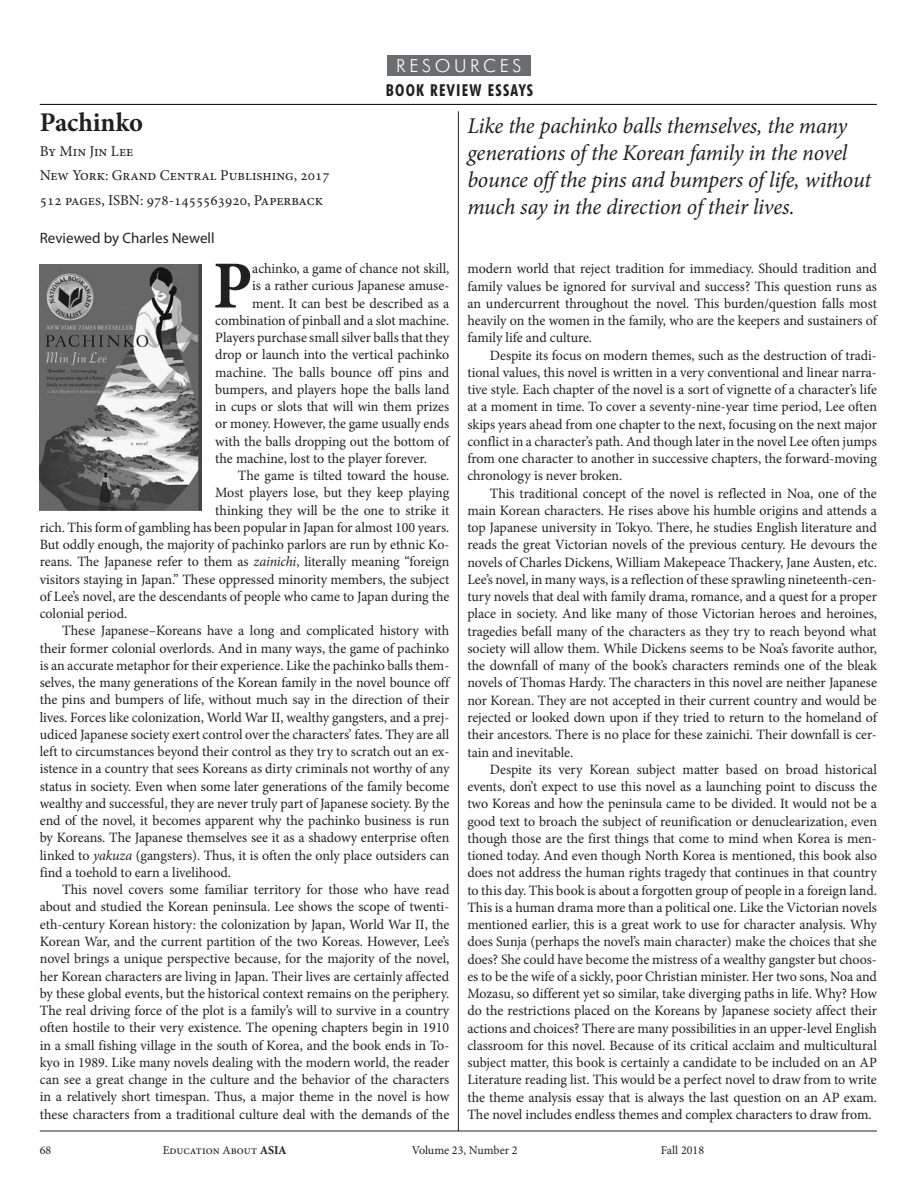
<style>
.page{position:relative;width:918px;height:1188px;background:#fff}
.page>*{position:absolute;margin:0;border:0;box-sizing:border-box;transform-origin:0 0}
.First_Paragraph_Body{font:700 67.35px "Minion Pro";color:#231f20}
.Book_Title_1{font:700 27px "Minion Pro";color:#231f20}
.Pull_Quote_Serif_Ita{font:italic 22.5px/27px "Minion Pro";letter-spacing:-.01em;color:#231f20}
.t1{font:300 18px "Futura BT";letter-spacing:.2em;color:#fff}
.t2{font:700 condensed 16.5px "Futura BT";letter-spacing:.075em;color:#231f20}
.Book_Info{font:15px "Minion Pro";color:#231f20}
.Book_by_line{font:15px "Myriad Pro";color:#231f20}
.Body{font:14.25px/17.2px "Minion Pro";color:#231f20;text-align:justify}
.First_Paragraph_Body-2{font:14.25px "Minion Pro";color:#231f20}
.t3{font:12px "Minion Pro";color:#231f20}
.s1{font-style:italic}
.s2{font-weight:700}
</style>
<div class="page">
<div style="left:387px;top:55px;width:144px;height:20px;background:#6c6d70"></div>
<hr style="left:40px;top:104px;width:837px;height:1px;background:#000">
<hr style="left:458px;top:111px;width:1px;height:1020px;background:#231f20">
<hr style="left:40px;top:1131px;width:837px;height:1px;background:#231f20">
<img style="left:40px;top:265px;width:162px;height:246px">
<p class="t1" style="left:396px;top:55px;width:127px">RESOURCES</p>
<p class="t2" style="left:386px;top:80px;width:149px">BOOK REVIEW ESSAYS</p>
<p class="Book_Title_1" style="left:40px;top:103px;width:105px">Pachinko</p>
<p class="Book_Info" style="left:40px;top:141px;width:95px">By Min Jin Lee</p>
<p class="Book_Info" style="left:40px;top:166px;width:291px">New York: Grand Central Publishing, 2017</p>
<p class="Book_Info" style="left:40px;top:190px;width:285px">512 pages, ISBN: 978-1455563920, Paperback</p>
<p class="Book_by_line" style="left:40px;top:228px;width:176px">Reviewed by Charles Newell</p>
<p class="First_Paragraph_Body" style="left:213px;top:239px;width:41px">P</p>
<p class="First_Paragraph_Body-2" style="left:252px;top:259px;width:199px">achinko, a game of chance not skill,</p>
<p class="First_Paragraph_Body-2" style="left:252px;top:276px;width:199px">is a rather curious Japanese amuse-</p>
<p class="First_Paragraph_Body-2" style="left:252px;top:293px;width:199px">ment. It can best be described as a</p>
<p class="First_Paragraph_Body-2" style="left:215px;top:311px;width:236px">combination of pinball and a slot machine.</p>
<p class="First_Paragraph_Body-2" style="left:215px;top:328px;width:236px">Players purchase small silver balls that they</p>
<p class="First_Paragraph_Body-2" style="left:215px;top:345px;width:236px">drop or launch into the vertical pachinko</p>
<p class="First_Paragraph_Body-2" style="left:215px;top:362px;width:236px">machine. The balls bounce off pins and</p>
<p class="First_Paragraph_Body-2" style="left:215px;top:380px;width:236px">bumpers, and players hope the balls land</p>
<p class="First_Paragraph_Body-2" style="left:215px;top:397px;width:236px">in cups or slots that will win them prizes</p>
<p class="First_Paragraph_Body-2" style="left:215px;top:414px;width:236px">or money. However, the game usually ends</p>
<p class="First_Paragraph_Body-2" style="left:215px;top:431px;width:237px">with the balls dropping out the bottom of</p>
<p class="First_Paragraph_Body-2" style="left:215px;top:449px;width:213px">the machine, lost to the player forever.</p>
<p class="Body" style="left:238px;top:467px;width:213px">The game is tilted toward the house.</p>
<p class="Body" style="left:215px;top:484px;width:236px">Most players lose, but they keep playing</p>
<p class="Body" style="left:215px;top:501px;width:236px">thinking they will be the one to strike it</p>
<p class="Body" style="left:40px;top:519px;width:411px">rich. This form of gambling has been popular in Japan for almost 100 years.</p>
<p class="Body" style="left:40px;top:536px;width:411px">But oddly enough, the majority of pachinko parlors are run by ethnic Ko-</p>
<p class="Body" style="left:40px;top:553px;width:411px">reans. The Japanese refer to them as <span class="s1">zainichi</span>, literally meaning “foreign</p>
<p class="Body" style="left:40px;top:571px;width:411px">visitors staying in Japan.” These oppressed minority members, the subject</p>
<p class="Body" style="left:40px;top:588px;width:411px">of Lee’s novel, are the descendants of people who came to Japan during the</p>
<p class="Body" style="left:40px;top:605px;width:89px">colonial period.</p>
<p class="Body" style="left:40px;top:622px;width:412px;text-indent:22px">These Japanese–Koreans have a long and complicated history with their former colonial overlords. And in many ways, the game of pachinko is an accurate metaphor for their experience. Like the pachinko balls them&shy;selves, the many generations of the Korean family in the novel bounce off the pins and bumpers of life, without much say in the direction of their lives. Forces like colonization, World War II, wealthy gangsters, and a prej&shy;udiced Japanese society exert control over the characters’ fates. They are all left to circumstances beyond their control as they try to scratch out an ex&shy;istence in a country that sees Koreans as dirty criminals not worthy of any status in society. Even when some later generations of the family become wealthy and successful, they are never truly part of Japanese society. By the end of the novel, it becomes apparent why the pachinko business is run by Koreans. The Japanese themselves see it as a shadowy enterprise often linked to <span class="s1">yakuza</span> (gangsters). Thus, it is often the only place outsiders can find a toehold to earn a livelihood.</p>
<p class="Body" style="left:40px;top:881px;width:411px;text-indent:22px">This novel covers some familiar territory for those who have read about and studied the Korean peninsula. Lee shows the scope of twenti&shy;eth-century Korean history: the colonization by Japan, World War II, the Korean War, and the current partition of the two Koreas. However, Lee’s novel brings a unique perspective because, for the majority of the novel, her Korean characters are living in Japan. Their lives are certainly affected by these global events, but the historical context remains on the periphery.<br>The real driving force of the plot is a family’s will to survive in a country often hostile to their very existence. The opening chapters begin in 1910 in a small fishing village in the south of Korea, and the book ends in To&shy;kyo in 1989. Like many novels dealing with the modern world, the reader can see a great change in the culture and the behavior of the characters in a relatively short timespan. Thus, a major theme in the novel is how these characters from a traditional culture deal with the demands of the</p>
<p class="Pull_Quote_Serif_Ita" style="left:467px;top:112px;width:405px">Like the pachinko balls themselves, the many generations of the Korean family in the novel bounce off the pins and bumpers of life, without much say in the direction of their lives.</p>
<p class="Body" style="left:467px;top:260px;width:412px">modern world that reject tradition for immediacy. Should tradition and family values be ignored for survival and success? This question runs as an undercurrent throughout the novel. This burden/question falls most heavily on the women in the family, who are the keepers and sustainers of family life and culture.</p>
<p class="Body" style="left:467px;top:347px;width:411px;text-indent:22px">Despite its focus on modern themes, such as the destruction of tradi&shy;tional values, this novel is written in a very conventional and linear narra&shy;tive style. Each chapter of the novel is a sort of vignette of a character’s life at a moment in time. To cover a seventy-nine-year time period, Lee often skips years ahead from one chapter to the next, focusing on the next major conflict in a character’s path. And though later in the novel Lee often jumps from one character to another in successive chapters, the forward-moving chronology is never broken.</p>
<p class="Body" style="left:467px;top:485px;width:412px;text-indent:22px">This traditional concept of the novel is reflected in Noa, one of the main Korean characters. He rises above his humble origins and attends a top Japanese university in Tokyo. There, he studies English literature and reads the great Victorian novels of the previous century. He devours the novels of Charles Dickens, William Makepeace Thackery, Jane Austen, etc.<br>Lee’s novel, in many ways, is a reflection of these sprawling nineteenth-cen&shy;tury novels that deal with family drama, romance, and a quest for a proper place in society. And like many of those Victorian heroes and heroines, tragedies befall many of the characters as they try to reach beyond what society will allow them. While Dickens seems to be Noa’s favorite author, the downfall of many of the book’s characters reminds one of the bleak novels of Thomas Hardy. The characters in this novel are neither Japanese nor Korean. They are not accepted in their current country and would be rejected or looked down upon if they tried to return to the homeland of their ancestors. There is no place for these zainichi. Their downfall is cer&shy;tain and inevitable.</p>
<p class="Body" style="left:467px;top:761px;width:411px;text-indent:22px">Despite its very Korean subject matter based on broad historical events, don’t expect to use this novel as a launching point to discuss the two Koreas and how the peninsula came to be divided. It would not be a good text to broach the subject of reunification or denuclearization, even though those are the first things that come to mind when Korea is men&shy;tioned today. And even though North Korea is mentioned, this book also does not address the human rights tragedy that continues in that country to this day. This book is about a forgotten group of people in a foreign land.<br>This is a human drama more than a political one. Like the Victorian novels mentioned earlier, this is a great work to use for character analysis. Why does Sunja (perhaps the novel’s main character) make the choices that she does? She could have become the mistress of a wealthy gangster but choos&shy;es to be the wife of a sickly, poor Christian minister. Her two sons, Noa and Mozasu, so different yet so similar, take diverging paths in life. Why? How do the restrictions placed on the Koreans by Japanese society affect their actions and choices? There are many possibilities in an upper-level English classroom for this novel. Because of its critical acclaim and multicultural subject matter, this book is certainly a candidate to be included on an AP Literature reading list. This would be a perfect novel to draw from to write the theme analysis essay that is always the last question on an AP exam.<br>The novel includes endless themes and complex characters to draw from.</p>
<p class="t3" style="left:40px;top:1142px;width:13px">68</p>
<p class="t3" style="left:163px;top:1142px;width:125px">Education About <span class="s2">ASIA</span></p>
<p class="t3" style="left:412px;top:1142px;width:107px">Volume 23, Number 2</p>
<p class="t3" style="left:661px;top:1142px;width:45px">Fall 2018</p>
</div>
